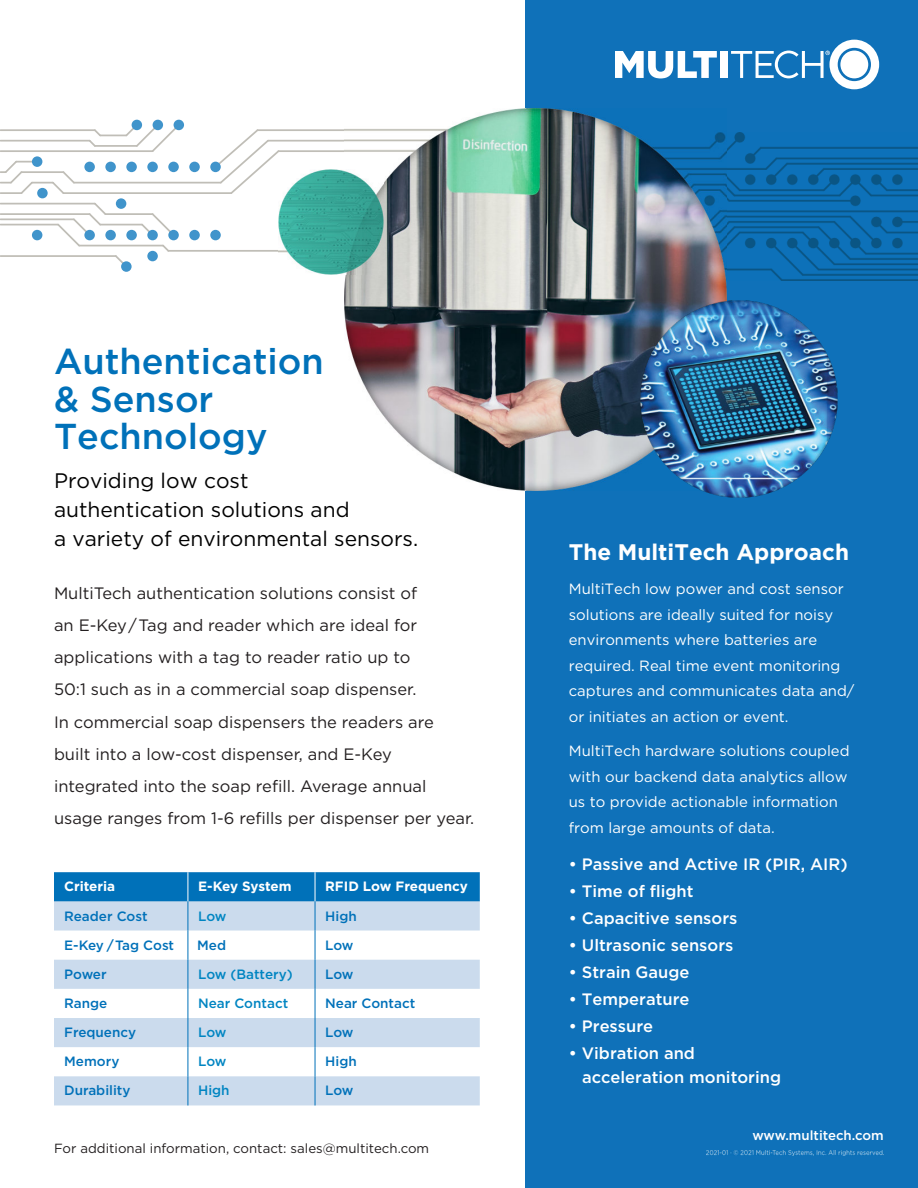
<style>
.page{position:relative;width:918px;height:1188px;background:#fff}
.page>*{position:absolute;margin:0;border:0;box-sizing:border-box;transform-origin:0 0}
.t1{font:500 36px/37.7px "Gotham";color:#0071b9}
.t2{font:700 22.5px "Gotham";color:#fff}
.t3{font:21px/28.7px "Gotham";color:#010101}
.t4{font:16.5px/32.1px "Gotham";color:#231f20}
.t5{font:500 16.5px/24px "Gotham";color:#fff}
.t6{font:14.85px/25.5px "Gotham";color:#fff}
.t7{font:500 13.5px "Gotham";color:#0071b9}
.t8{font:500 13.5px "Gotham";color:#0085c2}
.t9{font:700 13.5px "Gotham";color:#fff}
.t10{font:13.2px "Gotham";color:#231f20}
.t11{font:500 13.2px "Gotham";color:#fff}
</style>
<div class="page">
<hr style="left:268px;top:140px;width:451px;height:2px;background:#c0beb7">
<hr style="left:258px;top:129px;width:451px;height:2px;background:#c0beb7">
<hr style="left:168px;top:250px;width:604px;height:2px;background:#c0beb7">
<hr style="left:74px;top:182px;width:147px;height:2px;background:#c0beb7">
<hr style="left:21px;top:171px;width:42px;height:2px;background:#c0beb7">
<hr style="left:32px;top:182px;width:21px;height:2px;background:#c0beb7">
<hr style="left:63px;top:192px;width:168px;height:2px;background:#c0beb7">
<svg style="left:213px;top:129px;width:68px;height:65px"></svg>
<hr style="left:278px;top:150px;width:488px;height:2px;background:#c0beb7">
<hr style="left:105px;top:213px;width:48px;height:2px;background:#c0beb7">
<hr style="left:0;top:203px;width:95px;height:1px;background:#c0beb7">
<hr style="left:0;top:224px;width:58px;height:1px;background:#c0beb7">
<hr style="left:0;top:218px;width:74px;height:2px;background:#c0beb7">
<hr style="left:79px;top:245px;width:84px;height:1px;background:#c0beb7">
<svg style="left:116px;top:255px;width:7px;height:9px"></svg>
<hr style="left:0;top:255px;width:116px;height:2px;background:#c0beb7">
<hr style="left:0;top:150px;width:153px;height:2px;background:#c0beb7">
<svg style="left:0;top:160px;width:34px;height:34px"></svg>
<hr style="left:0;top:140px;width:90px;height:2px;background:#c0beb7">
<svg style="left:87px;top:122px;width:93px;height:30px"></svg>
<hr style="left:0;top:129px;width:95px;height:2px;background:#c0beb7">
<hr style="left:0;top:192px;width:21px;height:2px;background:#c0beb7">
<svg style="left:140px;top:213px;width:36px;height:40px"></svg>
<hr style="left:100px;top:224px;width:42px;height:1px;background:#c0beb7">
<svg style="left:50px;top:170px;width:58px;height:77px"></svg>
<hr style="left:0;top:213px;width:90px;height:2px;background:#c0beb7">
<div style="left:210px;top:162px;width:11px;height:10px;background:#4094cb;border-radius:50%"></div>
<div style="left:189px;top:162px;width:11px;height:10px;background:#4094cb;border-radius:50%"></div>
<div style="left:174px;top:120px;width:10px;height:10px;background:#4094cb;border-radius:50%"></div>
<div style="left:153px;top:120px;width:10px;height:10px;background:#4094cb;border-radius:50%"></div>
<div style="left:132px;top:120px;width:10px;height:10px;background:#4094cb;border-radius:50%"></div>
<div style="left:168px;top:162px;width:11px;height:10px;background:#4094cb;border-radius:50%"></div>
<div style="left:147px;top:162px;width:11px;height:10px;background:#4094cb;border-radius:50%"></div>
<div style="left:126px;top:162px;width:11px;height:10px;background:#4094cb;border-radius:50%"></div>
<div style="left:116px;top:198px;width:10px;height:11px;background:#4094cb;border-radius:50%"></div>
<div style="left:37px;top:188px;width:11px;height:10px;background:#4094cb;border-radius:50%"></div>
<div style="left:105px;top:162px;width:11px;height:10px;background:#4094cb;border-radius:50%"></div>
<div style="left:84px;top:162px;width:11px;height:10px;background:#4094cb;border-radius:50%"></div>
<div style="left:32px;top:156px;width:10px;height:11px;background:#4094cb;border-radius:50%"></div>
<div style="left:210px;top:230px;width:11px;height:10px;background:#4094cb;border-radius:50%"></div>
<div style="left:189px;top:230px;width:11px;height:10px;background:#4094cb;border-radius:50%"></div>
<div style="left:168px;top:230px;width:11px;height:10px;background:#4094cb;border-radius:50%"></div>
<div style="left:147px;top:230px;width:11px;height:10px;background:#4094cb;border-radius:50%"></div>
<div style="left:147px;top:251px;width:11px;height:10px;background:#4094cb;border-radius:50%"></div>
<div style="left:126px;top:230px;width:11px;height:10px;background:#4094cb;border-radius:50%"></div>
<div style="left:121px;top:261px;width:11px;height:11px;background:#4094cb;border-radius:50%"></div>
<div style="left:105px;top:230px;width:11px;height:10px;background:#4094cb;border-radius:50%"></div>
<div style="left:84px;top:230px;width:11px;height:10px;background:#4094cb;border-radius:50%"></div>
<div style="left:32px;top:230px;width:10px;height:10px;background:#4094cb;border-radius:50%"></div>
<div style="left:526px;top:0;width:392px;height:1188px;background:#0f71b9"></div>
<img style="left:726px;top:132px;width:192px;height:148px">
<img style="left:344px;top:108px;width:382px;height:382px">
<img style="left:278px;top:169px;width:105px;height:105px">
<svg style="left:615px;top:51px;width:102px;height:27px"></svg>
<div style="left:720px;top:51px;width:8px;height:27px;background:#fff"></div>
<svg style="left:731px;top:40px;width:148px;height:49px"></svg>
<svg style="left:54px;top:901px;width:426px;height:204px;fill:#cbdbed"></svg>
<div style="left:54px;top:872px;width:426px;height:29px;background:#0071b9"></div>
<hr style="left:188px;top:901px;width:1px;height:30px;background:#0071b9">
<hr style="left:315px;top:901px;width:1px;height:30px;background:#0071b9">
<svg style="left:188px;top:931px;width:1px;height:174px"></svg>
<svg style="left:315px;top:931px;width:1px;height:174px"></svg>
<img style="left:707px;top:1150px;width:176px;height:5px">
<img style="left:640px;top:300px;width:198px;height:198px">
<h1 class="t1" style="left:54px;top:344px;width:271px">Authentication &amp; Sensor<br>Technology</h1>
<p class="t3" style="left:54px;top:468px;width:366px">Providing low cost<br>authentication solutions and<br>a variety of environmental sensors.</p>
<p class="t4" style="left:54px;top:578px;width:422px">MultiTech authentication solutions consist of<br>an E-Key/Tag and reader which are ideal for applications with a tag to reader ratio up to<br>50:1 such as in a commercial soap dispenser.<br>In commercial soap dispensers the readers are built into a low-cost dispenser, and E-Key integrated into the soap refill. Average annual usage ranges from 1-6 refills per dispenser per year.</p>
<p class="t9" style="left:64px;top:881px;width:53px">Criteria</p>
<p class="t9" style="left:198px;top:881px;width:95px">E-Key System</p>
<p class="t9" style="left:325px;top:881px;width:144px">RFID Low Frequency</p>
<p class="t7" style="left:64px;top:910px;width:85px">Reader Cost</p>
<p class="t8" style="left:198px;top:910px;width:30px">Low</p>
<p class="t7" style="left:325px;top:910px;width:33px">High</p>
<p class="t7" style="left:64px;top:939px;width:112px">E-Key /Tag Cost</p>
<p class="t7" style="left:197px;top:939px;width:30px">Med</p>
<p class="t7" style="left:325px;top:939px;width:30px">Low</p>
<p class="t7" style="left:64px;top:968px;width:44px">Power</p>
<p class="t8" style="left:198px;top:968px;width:96px">Low (Battery)</p>
<p class="t7" style="left:325px;top:968px;width:30px">Low</p>
<p class="t7" style="left:64px;top:997px;width:45px">Range</p>
<p class="t8" style="left:198px;top:997px;width:92px">Near Contact</p>
<p class="t7" style="left:325px;top:997px;width:92px">Near Contact</p>
<p class="t7" style="left:64px;top:1026px;width:73px">Frequency</p>
<p class="t8" style="left:198px;top:1026px;width:30px">Low</p>
<p class="t7" style="left:325px;top:1026px;width:30px">Low</p>
<p class="t7" style="left:64px;top:1056px;width:57px">Memory</p>
<p class="t8" style="left:198px;top:1056px;width:30px">Low</p>
<p class="t7" style="left:325px;top:1056px;width:33px">High</p>
<p class="t7" style="left:64px;top:1085px;width:68px">Durability</p>
<p class="t8" style="left:198px;top:1085px;width:33px">High</p>
<p class="t7" style="left:325px;top:1085px;width:30px">Low</p>
<p class="t10" style="left:54px;top:1142px;width:377px">For additional information, contact: sales@multitech.com</p>
<h2 class="t2" style="left:569px;top:542px;width:282px">The MultiTech Approach</h2>
<p class="t6" style="left:569px;top:577px;width:287px">MultiTech low power and cost sensor solutions are ideally suited for noisy environments where batteries are required. Real time event monitoring captures and communicates data and/ or initiates an action or event.</p>
<p class="t6" style="left:569px;top:739px;width:282px">MultiTech hardware solutions coupled with our backend data analytics allow us to provide actionable information from large amounts of data.</p>
<p class="t5" style="left:569px;top:853px;width:280px">• Passive and Active IR (PIR, AIR)</p>
<p class="t5" style="left:569px;top:880px;width:126px">• Time of flight</p>
<p class="t5" style="left:569px;top:907px;width:170px">• Capacitive sensors</p>
<p class="t5" style="left:569px;top:934px;width:166px">• Ultrasonic sensors</p>
<p class="t5" style="left:569px;top:961px;width:122px">• Strain Gauge</p>
<p class="t5" style="left:569px;top:988px;width:122px">• Temperature</p>
<p class="t5" style="left:569px;top:1015px;width:86px">• Pressure</p>
<p class="t5" style="left:582px;top:1042px;width:201px;text-indent:-13px">• Vibration and acceleration monitoring</p>
<p class="t11" style="left:752px;top:1130px;width:133px">www.multitech.com</p>
</div>
